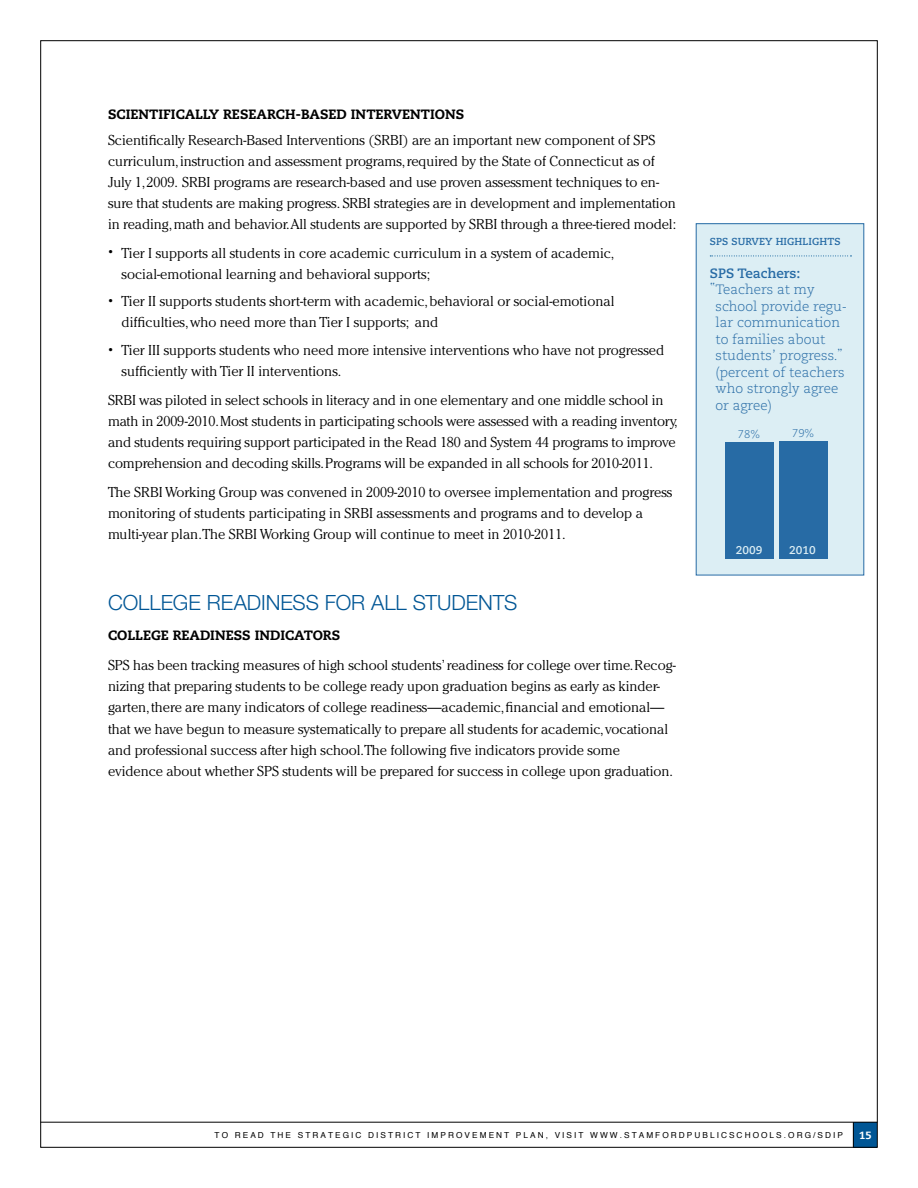
<style>
.page{position:relative;width:918px;height:1188px;background:#fff}
.page>*{position:absolute;margin:0;border:0;box-sizing:border-box;transform-origin:0 0}
.t1{font:300 21px "Helvetica Neue";color:#005695}
.t2{font:300 14.25px/21px "Cheltenham";letter-spacing:-.005em;color:#000}
.t3{font:300 13.5px "Caecilia";color:#276ba5}
.t4{font:800 13.5px "Caecilia";color:#000}
.t5{font:700 13.5px "Caecilia";color:#276ba5}
.t6{font:700 11.25px "Caecilia";color:#dceef4}
.t7{font:300 11.25px "Caecilia";color:#276ba5}
.t8{font:800 10.5px "Caecilia";color:#fff}
.t9{font:700 10.2px "Caecilia";letter-spacing:.005em;color:#276ba5}
.t10{font:8.25px "Helvetica";letter-spacing:.25em;color:#000}
.s1{font-size:21px}
.s2{font-style:inherit}
</style>
<div class="page">
<div style="left:854px;top:1122px;width:23px;height:25px;background:#005695"></div>
<svg style="left:853px;top:1123px;width:1px;height:23px"></svg>
<hr style="left:41px;top:1122px;width:836px;height:1px;background:#000">
<div style="left:696px;top:224px;width:168px;height:351px;background:#dceef4"></div>
<svg style="left:710px;top:256px;width:141px;height:1px"></svg>
<div style="left:696px;top:224px;width:168px;height:351px;border:1px solid #276ba5"></div>
<div style="left:779px;top:442px;width:48px;height:117px;background:#276ba5"></div>
<div style="left:725px;top:443px;width:48px;height:116px;background:#276ba5"></div>
<p class="t4" style="left:108px;top:106px;width:358px">SCIENTIFICALLY RESEARCH-BASED INTERVENTIONS</p>
<p class="t2" style="left:108px;top:129px;width:570px">Scientifically Research-Based Interventions (SRBI) are an important new component of SPS curriculum, instruction and assessment programs, required by the State of Connecticut as of July 1, 2009. SRBI programs are research-based and use proven assessment techniques to en&shy;sure that students are making progress. SRBI strategies are in development and implementation in reading, math and behavior.All students are supported by SRBI through a three-tiered model:</p>
<p class="t2" style="left:122px;top:242px;width:494px;text-indent:-14px"><span class="s1">•</span> Tier I supports all students in core academic curriculum in a system of academic, social-emotional learning and behavioral supports;</p>
<p class="t2" style="left:122px;top:291px;width:495px;text-indent:-14px"><span class="s1">•</span> Tier II supports students short-term with academic, behavioral or social-emotional difficulties, who need more than Tier I supports; and</p>
<p class="t2" style="left:122px;top:340px;width:544px;text-indent:-14px"><span class="s1">•</span> Tier III supports students who need more intensive interventions who have not progressed sufficiently with Tier II interventions.</p>
<p class="t2" style="left:108px;top:390px;width:571px">SRBI was piloted in select schools in literacy and in one elementary and one middle school in math in 2009-2010. Most students in participating schools were assessed with a reading inventory, and students requiring support participated in the Read 180 and System 44 programs to improve comprehension and decoding skills. Programs will be expanded in all schools for 2010-2011.</p>
<p class="t2" style="left:108px;top:482px;width:566px">The SRBI Working Group was convened in 2009-2010 to oversee implementation and progress monitoring of students participating in SRBI assessments and programs and to develop a multi-year plan.The SRBI Working Group will continue to meet in 2010-2011.</p>
<h1 class="t1" style="left:108px;top:590px;width:231px">COLLEGE READINESS FOR</h1>
<h1 class="t1" style="left:371px;top:590px;width:13px">ALL</h1>
<h1 class="t1" style="left:413px;top:590px;width:14px">STUDENTS</h1>
<p class="t4" style="left:108px;top:627px;width:234px">COLLEGE READINESS INDICATORS</p>
<p class="t2" style="left:108px;top:655px;width:569px">SPS has been tracking measures of high school students’ readiness for college over time. Recog&shy;nizing that preparing students to be college ready upon graduation begins as early as kinder&shy;garten, there are many indicators of college readiness—academic, financial and emotional— that we have begun to measure systematically to prepare all students for academic, vocational and professional success after high school.The following five indicators provide some evidence about whether SPS students will be prepared for success in college upon graduation.</p>
<p class="t9" style="left:710px;top:236px;width:132px">SPS SURVEY HIGHLIGHTS</p>
<p class="t5" style="left:710px;top:265px;width:92px">SPS Teachers:</p>
<p class="t3" style="left:710px;top:282px;width:106px"><sup>“</sup>Teachers at my</p>
<p class="t3" style="left:716px;top:298px;width:133px">school provide regu-</p>
<p class="t3" style="left:716px;top:315px;width:126px">lar communication</p>
<p class="t3" style="left:716px;top:331px;width:111px">to families about</p>
<p class="t3" style="left:716px;top:348px;width:129px">students’ progress.<sup>”</sup></p>
<p class="t3" style="left:716px;top:364px;width:131px">(percent of teachers</p>
<p class="t3" style="left:716px;top:381px;width:124px">who strongly agree</p>
<p class="t3" style="left:716px;top:397px;width:58px">or agree)</p>
<p class="t7" style="left:738px;top:428px;width:24px">78%</p>
<p class="t7" style="left:792px;top:426px;width:24px">79%</p>
<p class="t6" style="left:736px;top:543px;width:28px">2009</p>
<p class="t6" style="left:789px;top:543px;width:28px">2010</p>
<p class="t10" style="left:215px;top:1128px;width:630px">TO READ THE <span class="s2">STRATEGIC DISTRICT I MPROVEMENT P LAN</span>, VISIT WWW.STAMFORDPUBLICSCHOOLS.ORG/SDIP</p>
<p class="t8" style="left:859px;top:1128px;width:14px">15</p>
</div>
